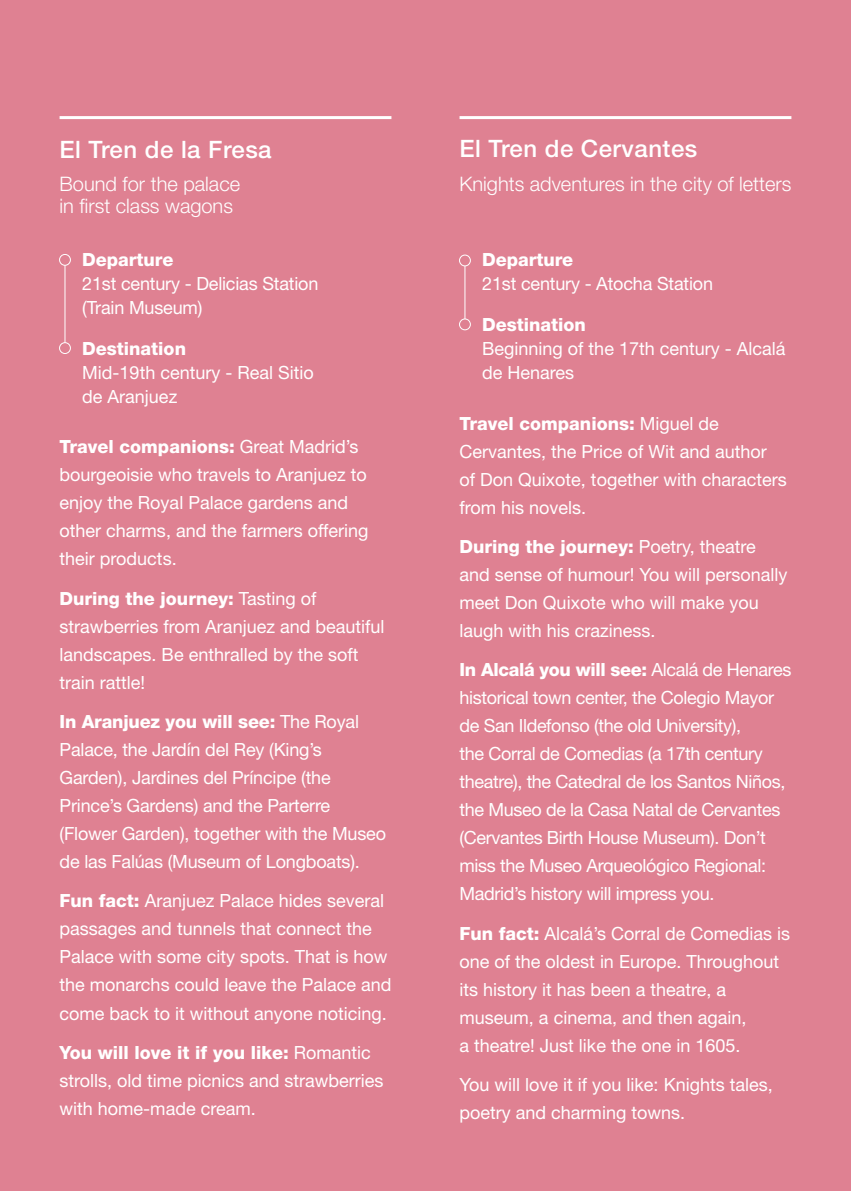
<style>
.page{position:relative;width:851px;height:1191px;background:#fff}
.page>*{position:absolute;margin:0;border:0;box-sizing:border-box;transform-origin:0 0}
.t1{font:500 24px "Helvetica Neue LT Std";letter-spacing:.02em;color:#fff}
.t2{font:300 20px/22px "Helvetica Neue LT Std";color:#fff}
.t3{font:18.2px/28px "Helvetica Neue LT Std";color:#fff}
.t4{font:18.2px/28px "Helvetica Neue LT Std";letter-spacing:-.02em;color:#fff}
.t5{font:800 18.2px "Helvetica Neue LT Std";color:#fff}
.s1{font-weight:800}
</style>
<div class="page">
<div style="left:0;top:0;width:850px;height:1191px;background:#df8192"></div>
<hr style="left:64px;top:258px;width:1px;height:90px;background:#fff">
<div style="left:60px;top:254px;width:10px;height:11px;background:#df8192;border-radius:50%"></div>
<div style="left:59px;top:254px;width:12px;height:12px;border:1px solid #fff;border-radius:50%"></div>
<div style="left:60px;top:343px;width:10px;height:10px;background:#df8192;border-radius:50%"></div>
<div style="left:59px;top:342px;width:12px;height:12px;border:1px solid #fff;border-radius:50%"></div>
<hr style="left:464px;top:259px;width:1px;height:64px;background:#fff">
<div style="left:459px;top:255px;width:11px;height:11px;background:#df8192;border-radius:50%"></div>
<div style="left:459px;top:254px;width:12px;height:12px;border:1px solid #fff;border-radius:50%"></div>
<div style="left:459px;top:319px;width:11px;height:11px;background:#df8192;border-radius:50%"></div>
<div style="left:459px;top:318px;width:12px;height:12px;border:1px solid #fff;border-radius:50%"></div>
<hr style="left:60px;top:116px;width:331px;height:3px;background:#fff">
<hr style="left:459px;top:116px;width:332px;height:3px;background:#fff">
<h1 class="t1" style="left:60px;top:135px;width:213px">El Tren de la Fresa</h1>
<p class="t2" style="left:60px;top:173px;width:182px">Bound for the palace in first class wagons</p>
<p class="t5" style="left:82px;top:248px;width:93px">Departure</p>
<p class="t3" style="left:82px;top:271px;width:237px;line-height:24px">21st century - Delicias Station (Train Museum)</p>
<p class="t5" style="left:82px;top:337px;width:105px">Destination</p>
<p class="t3" style="left:82px;top:360px;width:233px;line-height:24px">Mid-19th century - Real Sitio de Aranjuez</p>
<p class="t3" style="left:60px;top:432px;width:310px"><span class="s1">Travel companions:</span> Great Madrid’s bourgeoisie who travels to Aranjuez to enjoy the Royal Palace gardens and other charms, and the farmers offering their products.</p>
<p class="t3" style="left:60px;top:584px;width:326px"><span class="s1">During the journey:</span> Tasting of strawberries from Aranjuez and beautiful landscapes. Be enthralled by the soft train rattle!</p>
<p class="t3" style="left:60px;top:707px;width:328px"><span class="s1">In Aranjuez you will see:</span> The Royal Palace, the Jardín del Rey (King’s Garden), Jardines del Príncipe (the Prince’s Gardens) and the Parterre (Flower Garden), together with the Museo de las Falúas (Museum of Longboats).</p>
<p class="t3" style="left:60px;top:886px;width:333px"><span class="s1">Fun fact:</span> Aranjuez Palace hides several passages and tunnels that connect the Palace with some city spots. That is how the monarchs could leave the Palace and come back to it without anyone noticing.</p>
<p class="t3" style="left:60px;top:1038px;width:325px"><span class="s1">You will love it if you like:</span> Romantic strolls, old time picnics and strawberries with home-made cream.</p>
<h1 class="t1" style="left:459px;top:134px;width:239px">El Tren de Cervantes</h1>
<p class="t2" style="left:459px;top:172px;width:333px">Knights adventures in the city of letters</p>
<p class="t5" style="left:482px;top:248px;width:93px">Departure</p>
<p class="t3" style="left:482px;top:269px;width:232px">21st century - Atocha Station</p>
<p class="t5" style="left:482px;top:313px;width:105px">Destination</p>
<p class="t3" style="left:482px;top:336px;width:305px;line-height:24px">Beginning of the 17th century - Alcalá de Henares</p>
<p class="t3" style="left:459px;top:409px;width:329px"><span class="s1">Travel companions:</span> Miguel de<br>Cervantes, the Price of Wit and author of Don Quixote, together with characters from his novels.</p>
<p class="t3" style="left:459px;top:532px;width:329px"><span class="s1">During the journey:</span> Poetry, theatre and sense of humour! You will personally meet Don Quixote who will make you laugh with his craziness.</p>
<p class="t4" style="left:459px;top:655px;width:333px"><span class="s1">In Alcalá you will see:</span> Alcalá de Henares historical town center, the Colegio Mayor de San Ildefonso (the old University),<br>the Corral de Comedias (a 17th century theatre), the Catedral de los Santos Niños, the Museo de la Casa Natal de Cervantes (Cervantes Birth House Museum). Don’t miss the Museo Arqueológico Regional:<br>Madrid’s history will impress you.</p>
<p class="t3" style="left:459px;top:919px;width:332px"><span class="s1">Fun fact:</span> Alcalá’s Corral de Comedias is one of the oldest in Europe. Throughout its history it has been a theatre, a museum, a cinema, and then again,<br>a theatre! Just like the one in 1605.</p>
<p class="t3" style="left:459px;top:1070px;width:315px">You will love it if you like: Knights tales, poetry and charming towns.</p>
</div>
